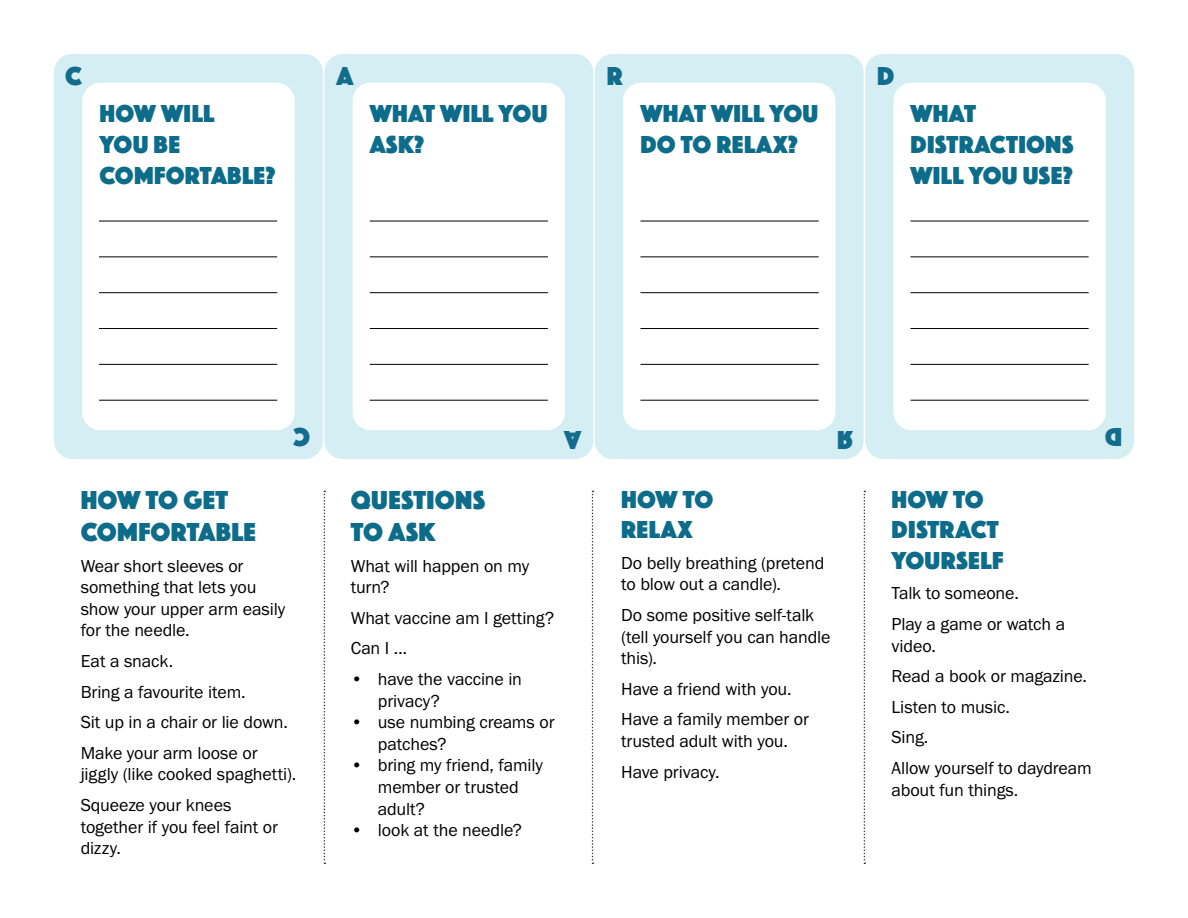
<style>
.page{position:relative;width:1188px;height:918px;background:#fff}
.page>*{position:absolute;margin:0;border:0;box-sizing:border-box;transform-origin:0 0}
.t1{font:27px/32.4px "Phosphate Solid";letter-spacing:.01em;color:#0e6c8b}
.t2{font:27px "Phosphate Solid";color:#126c8c}
.t3{font:25.5px/30.6px "Phosphate Solid";letter-spacing:.01em;color:#0e6c8b}
.t4{font:18px/21.6px "Franklin Gothic URW Boo";letter-spacing:-.01em;color:#000}
</style>
<div class="page">
<div style="left:54px;top:54px;width:269px;height:405px;background:#d5eef4;border-radius:18px"></div>
<div style="left:324px;top:54px;width:269px;height:405px;background:#d5eef4;border-radius:18px"></div>
<div style="left:595px;top:54px;width:269px;height:405px;background:#d5eef4;border-radius:18px"></div>
<div style="left:865px;top:54px;width:269px;height:405px;background:#d5eef4;border-radius:18px"></div>
<div style="left:82px;top:83px;width:213px;height:347px;background:#fff;border-radius:18px"></div>
<div style="left:353px;top:83px;width:212px;height:347px;background:#fff;border-radius:18px"></div>
<div style="left:623px;top:83px;width:212px;height:347px;background:#fff;border-radius:18px"></div>
<div style="left:893px;top:83px;width:213px;height:347px;background:#fff;border-radius:18px"></div>
<hr style="left:910px;top:400px;width:179px;height:1px;background:#000">
<hr style="left:640px;top:400px;width:179px;height:1px;background:#000">
<hr style="left:370px;top:400px;width:178px;height:1px;background:#000">
<hr style="left:99px;top:400px;width:178px;height:1px;background:#000">
<hr style="left:910px;top:364px;width:179px;height:1px;background:#000">
<hr style="left:640px;top:364px;width:179px;height:1px;background:#000">
<hr style="left:370px;top:364px;width:178px;height:1px;background:#000">
<hr style="left:99px;top:364px;width:178px;height:1px;background:#000">
<hr style="left:910px;top:328px;width:179px;height:1px;background:#000">
<hr style="left:640px;top:328px;width:179px;height:1px;background:#000">
<hr style="left:370px;top:328px;width:178px;height:1px;background:#000">
<hr style="left:99px;top:328px;width:178px;height:1px;background:#000">
<hr style="left:910px;top:292px;width:179px;height:1px;background:#000">
<hr style="left:640px;top:292px;width:179px;height:1px;background:#000">
<hr style="left:370px;top:292px;width:178px;height:1px;background:#000">
<hr style="left:99px;top:292px;width:178px;height:1px;background:#000">
<hr style="left:910px;top:256px;width:179px;height:1px;background:#000">
<hr style="left:640px;top:256px;width:179px;height:1px;background:#000">
<hr style="left:370px;top:256px;width:178px;height:1px;background:#000">
<hr style="left:99px;top:256px;width:178px;height:1px;background:#000">
<hr style="left:910px;top:221px;width:179px;height:1px;background:#000">
<hr style="left:640px;top:221px;width:179px;height:1px;background:#000">
<hr style="left:370px;top:221px;width:178px;height:1px;background:#000">
<hr style="left:99px;top:221px;width:178px;height:1px;background:#000">
<svg style="left:324px;top:491px;width:1px;height:373px"></svg>
<svg style="left:592px;top:491px;width:1px;height:373px"></svg>
<svg style="left:864px;top:491px;width:1px;height:373px"></svg>
<p class="t2" style="left:65px;top:57px;width:18px">C</p>
<p class="t2" style="left:336px;top:57px;width:18px">A</p>
<p class="t2" style="left:607px;top:57px;width:17px">R</p>
<p class="t2" style="left:877px;top:57px;width:19px">D</p>
<p class="t3" style="left:100px;top:97px;width:177px">HOW WILL<br>YOU BE<br>COMFORTABLE?</p>
<p class="t3" style="left:370px;top:97px;width:179px">WHAT WILL YOU<br>ASK?</p>
<p class="t3" style="left:640px;top:97px;width:179px">WHAT WILL YOU<br>DO TO RELAX?</p>
<p class="t3" style="left:910px;top:97px;width:165px">WHAT<br>DISTRACTIONS<br>WILL YOU USE?</p>
<p class="t1" style="left:81px;top:482px;width:177px">HOW TO GET<br>COMFORTABLE</p>
<p class="t4" style="left:81px;top:555px;width:206px">Wear short sleeves or something that lets you show your upper arm easily for the needle.</p>
<p class="t4" style="left:81px;top:650px;width:94px">Eat a snack.</p>
<p class="t4" style="left:81px;top:681px;width:167px">Bring a favourite item.</p>
<p class="t4" style="left:81px;top:711px;width:209px">Sit up in a chair or lie down.</p>
<p class="t4" style="left:81px;top:742px;width:217px">Make your arm loose or jiggly (like cooked spaghetti).</p>
<p class="t4" style="left:81px;top:794px;width:199px">Squeeze your knees together if you feel faint or dizzy.</p>
<p class="t2" style="left:581px;top:459px;width:18px;rotate:-180deg">A</p>
<p class="t1" style="left:351px;top:482px;width:136px">QUESTIONS<br>TO ASK</p>
<p class="t4" style="left:351px;top:555px;width:180px">What will happen on my turn?</p>
<p class="t4" style="left:351px;top:607px;width:205px">What vaccine am I getting?</p>
<p class="t4" style="left:351px;top:637px;width:58px">Can I …</p>
<p class="t4" style="left:378px;top:668px;width:146px;text-indent:-27px">• have the vaccine in privacy?</p>
<p class="t4" style="left:378px;top:711px;width:178px;text-indent:-27px">• use numbing creams or patches?</p>
<p class="t4" style="left:378px;top:754px;width:167px;text-indent:-27px">• bring my friend, family member or trusted adult?</p>
<p class="t4" style="left:351px;top:819px;width:173px">• look at the needle?</p>
<p class="t3" style="left:621px;top:483px;width:94px">HOW TO<br>RELAX</p>
<p class="t4" style="left:621px;top:552px;width:205px">Do belly breathing (pretend to blow out a candle).</p>
<p class="t4" style="left:621px;top:604px;width:211px">Do some positive self-talk (tell yourself you can handle this).</p>
<p class="t4" style="left:621px;top:678px;width:172px">Have a friend with you.</p>
<p class="t4" style="left:621px;top:708px;width:189px">Have a family member or trusted adult with you.</p>
<p class="t4" style="left:621px;top:761px;width:100px">Have privacy.</p>
<p class="t3" style="left:892px;top:483px;width:113px">HOW TO<br>DISTRACT<br>YOURSELF</p>
<p class="t4" style="left:892px;top:582px;width:129px">Talk to someone.</p>
<p class="t4" style="left:892px;top:613px;width:175px">Play a game or watch a video.</p>
<p class="t4" style="left:892px;top:665px;width:197px">Read a book or magazine.</p>
<p class="t4" style="left:892px;top:696px;width:120px">Listen to music.</p>
<p class="t4" style="left:892px;top:726px;width:38px">Sing.</p>
<p class="t4" style="left:892px;top:757px;width:202px">Allow yourself to daydream about fun things.</p>
</div>
